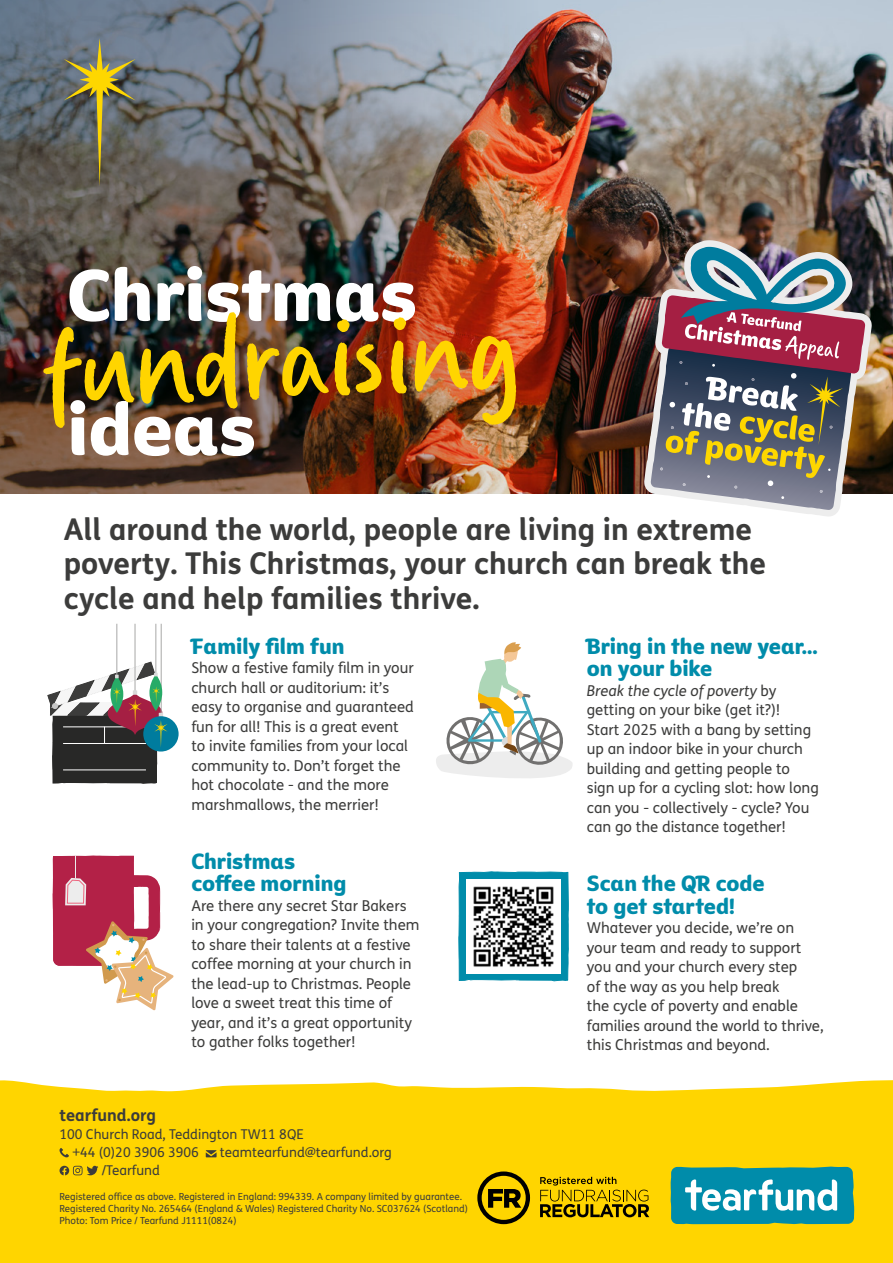
<style>
.page{position:relative;width:893px;height:1263px;background:#fff}
.page>*{position:absolute;margin:0;border:0;box-sizing:border-box;transform-origin:0 0}
.t1{font:127.05px "Gander";color:#ffd500}
.t2{font:70.65px "Tearfund Sans";color:#fff}
.t3{font:700 30px/34.5px "FS Me";color:#3c3c3b}
.t4{font:21px/22.5px "Tearfund Sans";color:#008caa}
.t5{font:700 16.5px "FS Me";color:#3c3c3b}
.t6{font:15px/19.5px "FS Me";color:#3c3c3b}
.t7{font:13.5px/18px "FS Me";color:#3c3c3b}
.t8{font:9.75px/12px "FS Me";color:#3c3c3b}
.s1{font-style:italic}
</style>
<div class="page">
<img style="left:539px;top:0;width:354px;height:493px">
<img style="left:0;top:0;width:539px;height:493px">
<div style="left:0;top:1080px;width:893px;height:183px;background:#ffd500"></div>
<svg style="left:64px;top:38px;width:72px;height:148px;background:#727159"></svg>
<img style="left:644px;top:240px;width:228px;height:276px">
<img style="left:651px;top:247px;width:214px;height:263px">
<svg style="left:459px;top:872px;width:109px;height:109px;background:#1595b1"></svg>
<svg style="left:477px;top:1171px;width:53px;height:53px;background:#9d8300"></svg>
<svg style="left:540px;top:1177px;width:109px;height:40px;background:#b99a00"></svg>
<svg style="left:671px;top:1166px;width:183px;height:58px;background:#36a2b3"></svg>
<img style="left:467px;top:879px;width:94px;height:94px">
<svg style="left:436px;top:642px;width:137px;height:136px"></svg>
<hr style="left:117px;top:624px;width:1px;height:52px;background:#a8a8a7">
<hr style="left:135px;top:624px;width:1px;height:68px;background:#a8a8a7">
<hr style="left:156px;top:624px;width:1px;height:68px;background:#a8a8a7">
<hr style="left:161px;top:624px;width:1px;height:96px;background:#a8a8a7">
<div style="left:143px;top:716px;width:36px;height:35px;background:#007c9e;border-radius:50%"></div>
<svg style="left:48px;top:662px;width:120px;height:121px"></svg>
<svg style="left:53px;top:855px;width:121px;height:155px"></svg>
<svg style="left:60px;top:1148px;width:9px;height:9px"></svg>
<svg style="left:206px;top:1150px;width:11px;height:7px"></svg>
<svg style="left:60px;top:1166px;width:38px;height:9px"></svg>
<p class="t2" style="left:67px;top:231px;width:351px">Christmas</p>
<p class="t1" style="left:41px;top:299px;width:478px;rotate:-2deg">fundraising</p>
<p class="t2" style="left:67px;top:365px;width:190px">ideas</p>
<p class="t3" style="left:64px;top:510px;width:704px">All around the world, people are living in extreme poverty. This Christmas, your church can break the cycle and help families thrive.</p>
<p class="t4" style="left:191px;top:633px;width:155px">Family film fun</p>
<p class="t6" style="left:191px;top:658px;width:224px">Show a festive family film in your church hall or auditorium: it’s easy to organise and guaranteed fun for all! This is a great event to invite families from your local community to. Don’t forget the hot chocolate - and the more marshmallows, the merrier!</p>
<p class="t4" style="left:587px;top:633px;width:233px">Bring in the new year... on your bike</p>
<p class="t6" style="left:587px;top:680px;width:233px"><span class="s1">Break the cycle of poverty</span> by getting on your bike (get it?)!<br>Start 2025 with a bang by setting up an indoor bike in your church building and getting people to sign up for a cycling slot: how long can you - collectively - cycle? You can go the distance together!</p>
<p class="t4" style="left:587px;top:870px;width:179px">Scan the QR code to get started!</p>
<p class="t6" style="left:587px;top:918px;width:238px">Whatever you decide, we’re on your team and ready to support you and your church every step<br>of the way as you help break<br>the cycle of poverty and enable families around the world to thrive, this Christmas and beyond.</p>
<p class="t4" style="left:191px;top:848px;width:157px">Christmas coffee morning</p>
<p class="t6" style="left:191px;top:895px;width:230px">Are there any secret Star Bakers in your congregation? Invite them to share their talents at a festive coffee morning at your church in the lead-up to Christmas. People love a sweet treat this time of year, and it’s a great opportunity to gather folks together!</p>
<p class="t5" style="left:60px;top:1103px;width:98px">tearfund.org</p>
<p class="t7" style="left:72px;top:1125px;width:233px;text-indent:-13px">100 Church Road, Teddington TW11 8QE +44 (0)20 3906 3906</p>
<p class="t7" style="left:220px;top:1143px;width:173px">teamtearfund@tearfund.org</p>
<p class="t7" style="left:102px;top:1161px;width:60px">/Tearfund</p>
<p class="t8" style="left:60px;top:1190px;width:410px">Registered office as above. Registered in England: 994339. A company limited by guarantee.<br>Registered Charity No. 265464 (England &amp; Wales) Registered Charity No. SC037624 (Scotland)<br>Photo: Tom Price / Tearfund J1111(0824)</p>
</div>
